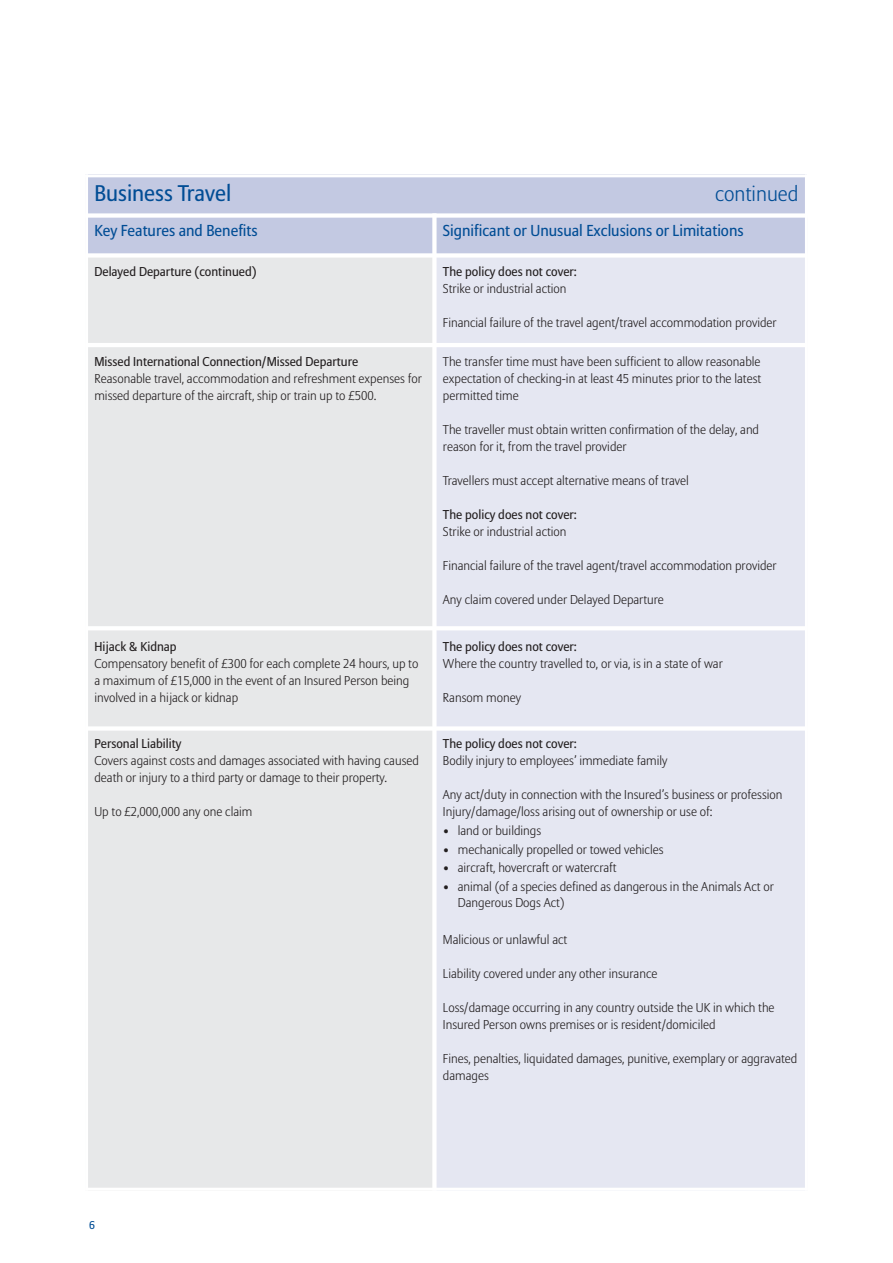
<style>
.page{position:relative;width:893px;height:1263px;background:#fff}
.page>*{position:absolute;margin:0;border:0;box-sizing:border-box;transform-origin:0 0}
.t1{font:22.5px "Allianz Sans";color:#014d95}
.t2{font:300 21px "Allianz Sans";color:#014d95}
.t3{font:15.75px "Allianz Sans";color:#014d95}
.t4{font:300 12.75px/17px "Allianz Sans";color:#231f20}
.t5{font:12.75px "Allianz Sans";color:#231f20}
.t6{font:11.25px "Allianz Sans";color:#014d95}
</style>
<div class="page">
<div style="left:85px;top:174px;width:721px;height:42px;background:#c3c9e2"></div>
<div style="left:85px;top:216px;width:349px;height:39px;background:#c3c9e2"></div>
<div style="left:434px;top:216px;width:374px;height:39px;background:#c3c9e2"></div>
<div style="left:85px;top:255px;width:349px;height:90px;background:#e7e8e9"></div>
<div style="left:434px;top:255px;width:374px;height:90px;background:#e5e7f2"></div>
<div style="left:85px;top:345px;width:349px;height:283px;background:#e7e8e9"></div>
<div style="left:434px;top:345px;width:374px;height:283px;background:#e5e7f2"></div>
<div style="left:85px;top:628px;width:349px;height:100px;background:#e7e8e9"></div>
<div style="left:434px;top:628px;width:374px;height:100px;background:#e5e7f2"></div>
<div style="left:85px;top:728px;width:349px;height:463px;background:#e7e8e9"></div>
<div style="left:434px;top:728px;width:374px;height:463px;background:#e5e7f2"></div>
<hr style="left:85px;top:174px;width:3px;height:1017px;background:#fff">
<div style="left:432px;top:213px;width:5px;height:978px;background:#fff"></div>
<hr style="left:805px;top:174px;width:3px;height:1017px;background:#fff">
<hr style="left:85px;top:174px;width:723px;height:3px;background:#fff">
<div style="left:85px;top:213px;width:723px;height:5px;background:#fff"></div>
<div style="left:85px;top:253px;width:723px;height:5px;background:#fff"></div>
<hr style="left:85px;top:343px;width:723px;height:4px;background:#fff">
<hr style="left:85px;top:626px;width:723px;height:4px;background:#fff">
<div style="left:85px;top:726px;width:723px;height:5px;background:#fff"></div>
<hr style="left:85px;top:1188px;width:723px;height:3px;background:#fff">
<h1 class="t1" style="left:94px;top:184px;width:138px">Business Travel</h1>
<h2 class="t2" style="left:715px;top:185px;width:85px">continued</h2>
<p class="t3" style="left:94px;top:224px;width:165px">Key Features and Benefits</p>
<p class="t3" style="left:443px;top:224px;width:302px">Significant or Unusual Exclusions or Limitations</p>
<p class="t5" style="left:94px;top:267px;width:164px">Delayed Departure (continued)</p>
<p class="t5" style="left:443px;top:267px;width:136px">The policy does not cover:</p>
<p class="t4" style="left:443px;top:282px;width:125px">Strike or industrial action</p>
<p class="t4" style="left:443px;top:316px;width:335px">Financial failure of the travel agent/travel accommodation provider</p>
<p class="t5" style="left:94px;top:356px;width:265px">Missed International Connection/Missed Departure</p>
<p class="t4" style="left:94px;top:371px;width:329px">Reasonable travel, accommodation and refreshment expenses for missed departure of the aircraft, ship or train up to £500.</p>
<p class="t4" style="left:443px;top:354px;width:320px;text-align:justify">The transfer time must have been sufficient to allow reasonable expectation of checking-in at least 45 minutes prior to the latest permitted time</p>
<p class="t4" style="left:443px;top:422px;width:318px">The traveller must obtain written confirmation of the delay, and reason for it, from the travel provider</p>
<p class="t4" style="left:443px;top:473px;width:247px">Travellers must accept alternative means of travel</p>
<p class="t5" style="left:443px;top:509px;width:136px">The policy does not cover:</p>
<p class="t4" style="left:443px;top:524px;width:125px">Strike or industrial action</p>
<p class="t4" style="left:443px;top:558px;width:335px">Financial failure of the travel agent/travel accommodation provider</p>
<p class="t4" style="left:443px;top:592px;width:222px">Any claim covered under Delayed Departure</p>
<p class="t5" style="left:94px;top:641px;width:84px">Hijack &amp; Kidnap</p>
<p class="t4" style="left:94px;top:656px;width:325px">Compensatory benefit of £300 for each complete 24 hours, up to a maximum of £15,000 in the event of an Insured Person being involved in a hijack or kidnap</p>
<p class="t5" style="left:94px;top:739px;width:88px">Personal Liability</p>
<p class="t4" style="left:94px;top:754px;width:326px">Covers against costs and damages associated with having caused death or injury to a third party or damage to their property.</p>
<p class="t4" style="left:94px;top:805px;width:159px">Up to £2,000,000 any one claim</p>
<p class="t5" style="left:443px;top:641px;width:136px">The policy does not cover:</p>
<p class="t4" style="left:443px;top:656px;width:281px">Where the country travelled to, or via, is in a state of war</p>
<p class="t4" style="left:443px;top:690px;width:80px">Ransom money</p>
<p class="t5" style="left:443px;top:739px;width:136px">The policy does not cover:</p>
<p class="t4" style="left:443px;top:754px;width:226px">Bodily injury to employees’ immediate family</p>
<p class="t4" style="left:443px;top:788px;width:341px">Any act/duty in connection with the Insured’s business or profession<br>Injury/damage/loss arising out of ownership or use of:</p>
<p class="t4" style="left:443px;top:823px;width:100px">• land or buildings</p>
<p class="t4" style="left:443px;top:842px;width:222px">• mechanically propelled or towed vehicles</p>
<p class="t4" style="left:443px;top:860px;width:175px">• aircraft, hovercraft or watercraft</p>
<p class="t4" style="left:458px;top:879px;width:317px;line-height:16.5px;text-indent:-15px">• animal (of a species defined as dangerous in the Animals Act or<br>Dangerous Dogs Act)</p>
<p class="t4" style="left:443px;top:932px;width:126px">Malicious or unlawful act</p>
<p class="t4" style="left:443px;top:966px;width:216px">Liability covered under any other insurance</p>
<p class="t4" style="left:443px;top:1000px;width:333px">Loss/damage occurring in any country outside the UK in which the<br>Insured Person owns premises or is resident/domiciled</p>
<p class="t4" style="left:443px;top:1051px;width:356px">Fines, penalties, liquidated damages, punitive, exemplary or aggravated damages</p>
<p class="t6" style="left:89px;top:1220px;width:7px">6</p>
</div>
